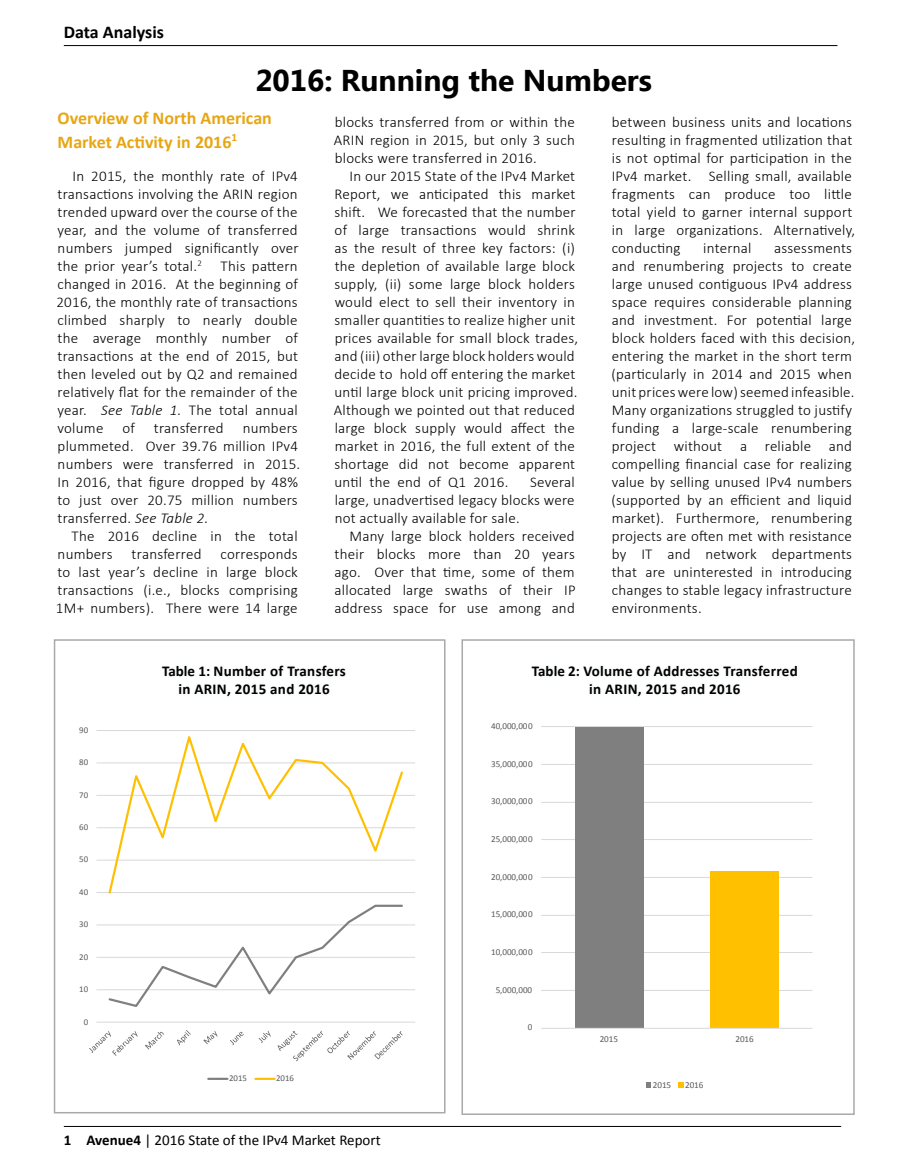
<style>
.page{position:relative;width:905px;height:1175px;background:#fff}
.page>*{position:absolute;margin:0;border:0;box-sizing:border-box;transform-origin:0 0}
.t1{font:700 30px "Ebrima";color:#000}
.t2{font:700 18px/23.4px "Calibri";color:#e7a614}
.t3{font:700 18px "Calibri";color:#000}
.t4{font:300 15px/18px "Calibri";letter-spacing:.015em;color:#000;text-align:justify}
.t5{font:700 15px/18px "Calibri";letter-spacing:.02em;color:#000;text-align:center}
.t6{font:15px "Calibri";color:#000}
.t7{font:9.15px "Calibri";letter-spacing:-.005em;color:#595959}
.t8{font:8.85px "Calibri";letter-spacing:-.005em;color:#595959}
.s1{font-style:italic}
.s2{font-weight:700}
</style>
<div class="page">
<hr style="left:96px;top:989px;width:319px;height:1px;background:#d9d9d9">
<hr style="left:96px;top:957px;width:319px;height:1px;background:#d9d9d9">
<hr style="left:96px;top:924px;width:319px;height:1px;background:#d9d9d9">
<hr style="left:96px;top:892px;width:319px;height:1px;background:#d9d9d9">
<hr style="left:96px;top:859px;width:319px;height:1px;background:#d9d9d9">
<hr style="left:96px;top:827px;width:319px;height:1px;background:#d9d9d9">
<hr style="left:96px;top:795px;width:319px;height:1px;background:#d9d9d9">
<hr style="left:96px;top:762px;width:319px;height:1px;background:#d9d9d9">
<hr style="left:96px;top:730px;width:319px;height:1px;background:#d9d9d9">
<hr style="left:96px;top:1021px;width:319px;height:1px;background:#d9d9d9">
<svg style="left:107px;top:904px;width:297px;height:103px"></svg>
<svg style="left:107px;top:736px;width:297px;height:158px"></svg>
<svg style="left:89px;top:1031px;width:49px;height:25px"></svg>
<svg style="left:145px;top:1031px;width:19px;height:18px"></svg>
<svg style="left:177px;top:1030px;width:14px;height:16px"></svg>
<svg style="left:203px;top:1031px;width:15px;height:14px"></svg>
<svg style="left:230px;top:1032px;width:14px;height:13px"></svg>
<svg style="left:258px;top:1030px;width:145px;height:32px"></svg>
<svg style="left:208px;top:1077px;width:19px;height:2px"></svg>
<svg style="left:255px;top:1077px;width:19px;height:2px"></svg>
<div style="left:54px;top:639px;width:391px;height:474px;border:2px solid #aaa9a9"></div>
<hr style="left:541px;top:990px;width:271px;height:1px;background:#d9d9d9">
<hr style="left:541px;top:952px;width:271px;height:1px;background:#d9d9d9">
<hr style="left:541px;top:915px;width:271px;height:1px;background:#d9d9d9">
<hr style="left:541px;top:877px;width:271px;height:1px;background:#d9d9d9">
<hr style="left:541px;top:839px;width:271px;height:1px;background:#d9d9d9">
<hr style="left:541px;top:802px;width:271px;height:1px;background:#d9d9d9">
<hr style="left:541px;top:764px;width:271px;height:1px;background:#d9d9d9">
<hr style="left:541px;top:726px;width:271px;height:1px;background:#d9d9d9">
<div style="left:710px;top:871px;width:68px;height:157px;background:#ffc000"></div>
<div style="left:575px;top:727px;width:68px;height:301px;background:#7f7f7f"></div>
<hr style="left:541px;top:1028px;width:271px;height:1px;background:#d9d9d9">
<svg style="left:646px;top:1082px;width:4px;height:5px"></svg>
<svg style="left:678px;top:1082px;width:5px;height:5px"></svg>
<div style="left:461px;top:639px;width:393px;height:475px;border:2px solid #aaa9a9"></div>
<hr style="left:64px;top:1126px;width:777px;height:1px;background:#000">
<hr style="left:64px;top:45px;width:773px;height:1px;background:#000">
<p class="t3" style="left:64px;top:20px;width:102px">Data Analysis</p>
<h1 class="t1" style="left:255px;top:58px;width:398px">2016: Running the Numbers</h1>
<p class="t2" style="left:57px;top:107px;width:216px">Overview of North American<br>Market Activity in 2016<sup>1</sup></p>
<p class="t4" style="left:56px;top:167px;width:244px;text-indent:16px">In 2015, the monthly rate of IPv4 transactions involving the ARIN region trended upward over the course of the year, and the volume of transferred numbers jumped significantly over the prior year’s total.<sup>2</sup> This pattern changed in 2016. At the beginning of 2016, the monthly rate of transactions climbed sharply to nearly double the average monthly number of transactions at the end of 2015, but then leveled out by Q2 and remained relatively flat for the remainder of the year. <span class="s1">See Table 1.</span> The total annual volume</p>
<p class="t4" style="left:334px;top:113px;width:242px">blocks transferred from or within the ARIN region in 2015, but only 3 such blocks were transferred in 2016.</p>
<p class="t4" style="left:334px;top:167px;width:246px;text-align:left;text-indent:16px">In our 2015 State of the IPv4 Market Report, we anticipated this market shift. We forecasted that the number of large transactions would shrink as the result of three key factors: (i) the depletion of available large block supply, (ii) some large block holders would elect to sell their inventory in smaller quantities to realize higher unit prices available for small block trades, and (iii) other large block holders would decide to hold off entering the market until large block unit pricing improved.<br>Although we pointed out that reduced large block supply would affect the market in 2016, the full extent of the shortage did not become apparent until the end of Q1 2016.</p>
<p class="t4" style="left:611px;top:113px;width:245px;text-align:left">between business units and locations resulting in fragmented utilization that is not optimal for participation in the IPv4 market. Selling small, available fragments can produce too little total yield to garner internal support in large organizations. Alternatively, conducting</p>
<p class="t4" style="left:703px;top:239px;width:50px">internal</p>
<p class="t4" style="left:611px;top:239px;width:245px;text-align:left;text-indent:163px">assessments and renumbering projects to create large unused contiguous IPv4 address space requires considerable planning and investment. For potential large block holders faced with this decision, entering the market in the short term (particularly in 2014 and 2015 when unit prices were low) seemed infeasible.<br>Many organizations struggled to justify funding a large-scale renumbering project without a reliable and compelling financial case for realizing value by selling unused IPv4 numbers (supported by an efficient and liquid market). Furthermore, renumbering projects are often met with resistance by IT and network departments that are uninterested in introducing changes to stable legacy infrastructure environments.</p>
<p class="t4" style="left:122px;top:419px;width:14px">of</p>
<p class="t4" style="left:154px;top:419px;width:71px">transferred</p>
<p class="t4" style="left:57px;top:419px;width:244px;text-align:left;text-indent:185px">numbers plummeted. Over 39.76 million IPv4 numbers were transferred in 2015.<br>In 2016, that figure dropped by 48% to just over 20.75 million numbers transferred. <span class="s1">See Table 2.</span></p>
<p class="t4" style="left:58px;top:527px;width:241px;text-indent:14px">The 2016 decline in the total numbers</p>
<p class="t4" style="left:335px;top:473px;width:241px;text-indent:195px">Several large, unadvertised legacy blocks were not actually available for sale.</p>
<p class="t4" style="left:334px;top:527px;width:242px;text-indent:15px">Many large block holders received their blocks more than 20 years ago. Over that time, some of them allocated large swaths of their IP address space for use among and</p>
<p class="t4" style="left:132px;top:545px;width:71px">transferred</p>
<p class="t4" style="left:56px;top:545px;width:243px;text-indent:164px">corresponds to last year’s decline in large block transactions (i.e., blocks comprising 1M+ numbers). There were 14 large</p>
<p class="t8" style="left:79px;top:724px;width:10px">90</p>
<p class="t8" style="left:79px;top:756px;width:10px">80</p>
<p class="t8" style="left:79px;top:789px;width:10px">70</p>
<p class="t8" style="left:79px;top:821px;width:10px">60</p>
<p class="t8" style="left:79px;top:854px;width:10px">50</p>
<p class="t8" style="left:79px;top:886px;width:10px">40</p>
<p class="t8" style="left:79px;top:918px;width:10px">30</p>
<p class="t8" style="left:79px;top:951px;width:10px">20</p>
<p class="t8" style="left:79px;top:983px;width:10px">10</p>
<p class="t8" style="left:84px;top:1016px;width:6px">0</p>
<p class="t5" style="left:162px;top:662px;width:185px">Table 1: Number of Transfers in ARIN, 2015 and 2016</p>
<p class="t8" style="left:229px;top:1072px;width:19px">2015</p>
<p class="t8" style="left:276px;top:1072px;width:19px">2016</p>
<p class="t6" style="left:64px;top:1130px;width:318px"><span class="s2">1 Avenue4</span> | 2016 State of the IPv4 Market Report</p>
<p class="t5" style="left:532px;top:662px;width:267px">Table 2: Volume of Addresses Transferred in ARIN, 2015 and 2016</p>
<p class="t7" style="left:491px;top:720px;width:43px">40,000,000</p>
<p class="t7" style="left:491px;top:757px;width:43px">35,000,000</p>
<p class="t7" style="left:491px;top:795px;width:43px">30,000,000</p>
<p class="t7" style="left:491px;top:833px;width:43px">25,000,000</p>
<p class="t7" style="left:491px;top:870px;width:43px">20,000,000</p>
<p class="t7" style="left:491px;top:908px;width:43px">15,000,000</p>
<p class="t7" style="left:491px;top:946px;width:43px">10,000,000</p>
<p class="t7" style="left:495px;top:983px;width:38px">5,000,000</p>
<p class="t7" style="left:528px;top:1021px;width:6px">0</p>
<p class="t7" style="left:599px;top:1033px;width:20px">2015</p>
<p class="t7" style="left:735px;top:1033px;width:20px">2016</p>
<p class="t7" style="left:653px;top:1078px;width:20px">2015</p>
<p class="t7" style="left:685px;top:1078px;width:20px">2016</p>
</div>
